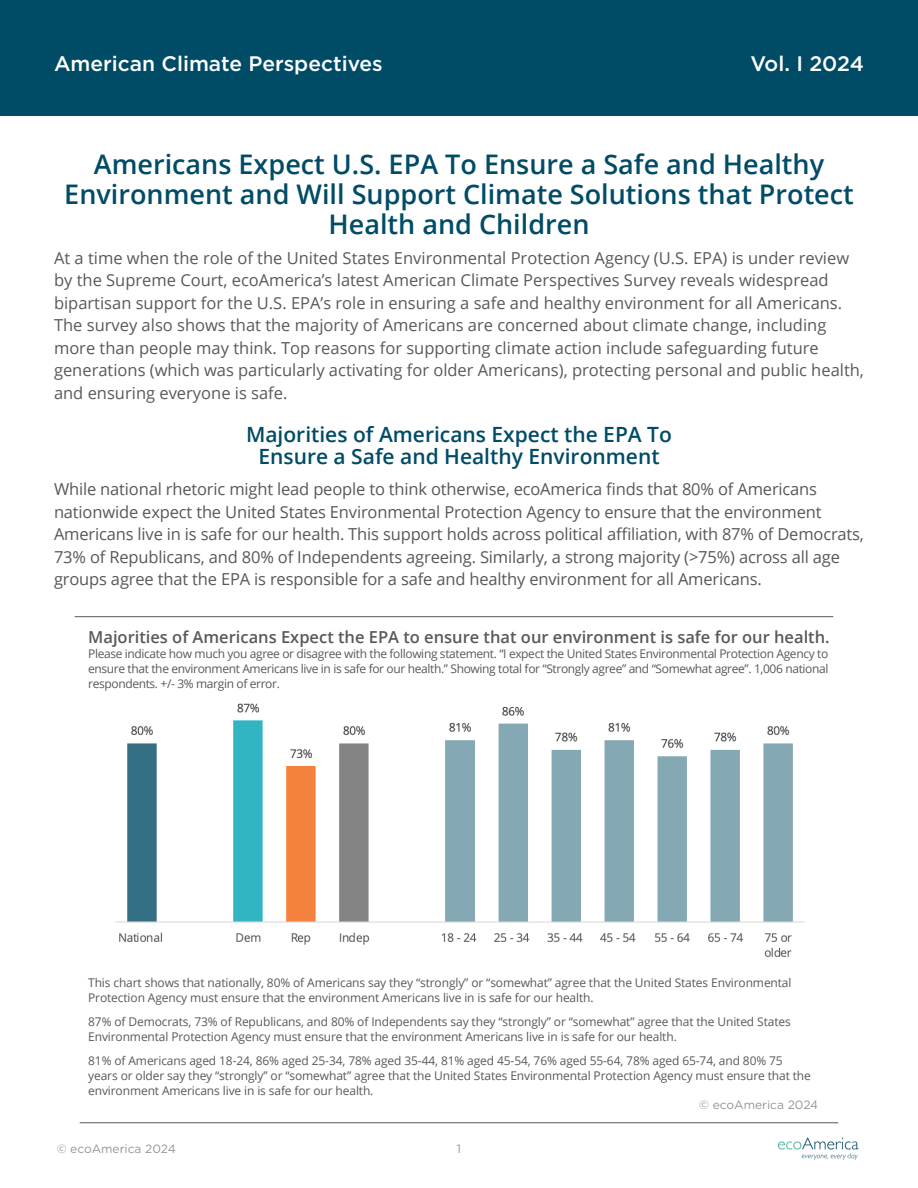
<style>
.page{position:relative;width:918px;height:1188px;background:#fff}
.page>*{position:absolute;margin:0;border:0;box-sizing:border-box;transform-origin:0 0}
.t1{font:600 27px/30px "Open Sans";color:#004b66;text-align:center}
.t2{font:600 21px/22.5px "Open Sans";color:#004b66;text-align:center}
.t3{font:500 21px "Gotham";color:#fff}
.t4{font:16.5px/22.5px "Open Sans";color:#58595b}
.t5{font:16.5px/22.5px "Open Sans";letter-spacing:-.01em;color:#58585a}
.t6{font:600 16.5px "Open Sans";color:#58595b}
.t7{font:12px/15px "Open Sans";letter-spacing:-.01em;color:#58595b}
.t8{font:12px "Gotham";color:#939598}
</style>
<div class="page">
<img style="left:778px;top:1137px;width:81px;height:23px">
<div style="left:0;top:0;width:918px;height:115px;background:#004b66"></div>
<img style="left:115px;top:703px;width:690px;height:254px">
<hr style="left:75px;top:616px;width:758px;height:1px;background:#58595b">
<hr style="left:80px;top:1123px;width:758px;height:1px;background:#58595b">
<h2 class="t3" style="left:54px;top:50px;width:330px">American Climate Perspectives</h2>
<h2 class="t3" style="left:750px;top:50px;width:115px">Vol. I 2024</h2>
<h1 class="t1" style="left:64px;top:149px;width:791px">Americans Expect U.S. EPA To Ensure a Safe and Healthy<br>Environment and Will Support Climate Solutions that Protect<br>Health and Children</h1>
<p class="t4" style="left:54px;top:246px;width:812px">At a time when the role of the United States Environmental Protection Agency (U.S. EPA) is under review by the Supreme Court, ecoAmerica’s latest American Climate Perspectives Survey reveals widespread bipartisan support for the U.S. EPA’s role in ensuring a safe and healthy environment for all Americans.<br>The survey also shows that the majority of Americans are concerned about climate change, including more than people may think. Top reasons for supporting climate action include safeguarding future generations (which was particularly activating for older Americans), protecting personal and public health, and ensuring everyone is safe.</p>
<h2 class="t2" style="left:246px;top:422px;width:427px">Majorities of Americans Expect the EPA To<br>Ensure a Safe and Healthy Environment</h2>
<p class="t5" style="left:54px;top:478px;width:812px">While national rhetoric might lead people to think otherwise, ecoAmerica finds that 80% of Americans nationwide expect the United States Environmental Protection Agency to ensure that the environment Americans live in is safe for our health. This support holds across political affiliation, with 87% of Democrats, 73% of Republicans, and 80% of Independents agreeing. Similarly, a strong majority (&gt;75%) across all age groups agree that the EPA is responsible for a safe and healthy environment for all Americans.</p>
<h3 class="t6" style="left:88px;top:626px;width:743px">Majorities of Americans Expect the EPA to ensure that our environment is safe for our health.</h3>
<p class="t7" style="left:88px;top:646px;width:742px;text-align:justify">Please indicate how much you agree or disagree with the following statement. “I expect the United States Environmental Protection Agency to ensure that the environment Americans live in is safe for our health.” Showing total for “Strongly agree” and “Somewhat agree”. 1,006 national respondents. +/- 3% margin of error.</p>
<p class="t7" style="left:88px;top:975px;width:705px">This chart shows that nationally, 80% of Americans say they “strongly” or “somewhat” agree that the United States Environmental<br>Protection Agency must ensure that the environment Americans live in is safe for our health.</p>
<p class="t7" style="left:88px;top:1014px;width:704px">87% of Democrats, 73% of Republicans, and 80% of Independents say they “strongly” or “somewhat” agree that the United States<br>Environmental Protection Agency must ensure that the environment Americans live in is safe for our health.</p>
<p class="t7" style="left:88px;top:1053px;width:724px">81% of Americans aged 18-24, 86% aged 25-34, 78% aged 35-44, 81% aged 45-54, 76% aged 55-64, 78% aged 65-74, and 80% 75 years or older say they “strongly” or “somewhat” agree that the United States Environmental Protection Agency must ensure that the environment Americans live in is safe for our health.</p>
<p class="t8" style="left:699px;top:1097px;width:121px">© ecoAmerica 2024</p>
<p class="t8" style="left:57px;top:1141px;width:121px">© ecoAmerica 2024</p>
<p class="t8" style="left:457px;top:1141px;width:6px">1</p>
</div>
